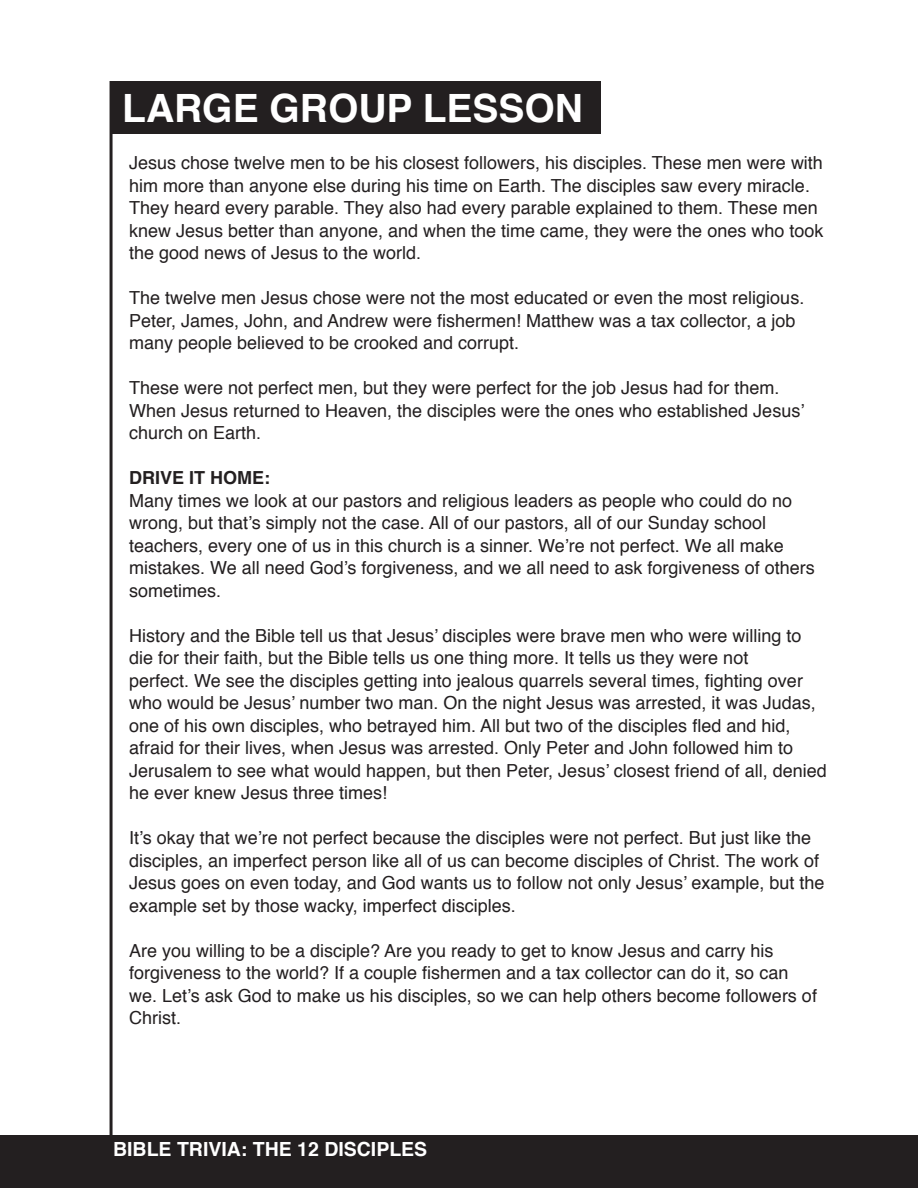
<style>
.page{position:relative;width:918px;height:1188px;background:#fff}
.page>*{position:absolute;margin:0;border:0;box-sizing:border-box;transform-origin:0 0}
.t1{font:700 39px "Helvetica";color:#fff}
.t2{font:700 19.5px "Helvetica";color:#fff}
.t3{font:18px/22.5px "Helvetica";color:#231f20}
.t4{font:700 18px "Helvetica";color:#231f20}
</style>
<div class="page">
<div style="left:0;top:1135px;width:918px;height:53px;background:#231f20"></div>
<hr style="left:110px;top:81px;width:3px;height:1079px;background:#231f20">
<div style="left:111px;top:81px;width:490px;height:53px;background:#231f20"></div>
<h1 class="t1" style="left:122px;top:76px;width:462px">LARGE GROUP LESSON</h1>
<p class="t3" style="left:129px;top:152px;width:696px">Jesus chose twelve men to be his closest followers, his disciples. These men were with him more than anyone else during his time on Earth. The disciples saw every miracle.<br>They heard every parable. They also had every parable explained to them. These men knew Jesus better than anyone, and when the time came, they were the ones who took the good news of Jesus to the world.</p>
<p class="t3" style="left:129px;top:287px;width:677px">The twelve men Jesus chose were not the most educated or even the most religious.<br>Peter, James, John, and Andrew were fishermen! Matthew was a tax collector, a job many people believed to be crooked and corrupt.</p>
<p class="t3" style="left:129px;top:377px;width:677px">These were not perfect men, but they were perfect for the job Jesus had for them.<br>When Jesus returned to Heaven, the disciples were the ones who established Jesus’ church on Earth.</p>
<p class="t4" style="left:129px;top:463px;width:143px">DRIVE IT HOME:</p>
<p class="t3" style="left:129px;top:490px;width:687px">Many times we look at our pastors and religious leaders as people who could do no wrong, but that’s simply not the case. All of our pastors, all of our Sunday school teachers, every one of us in this church is a sinner. We’re not perfect. We all make mistakes. We all need God’s forgiveness, and we all need to ask forgiveness of others sometimes.</p>
<p class="t3" style="left:129px;top:625px;width:699px">History and the Bible tell us that Jesus’ disciples were brave men who were willing to die for their faith, but the Bible tells us one thing more. It tells us they were not<br>perfect. We see the disciples getting into jealous quarrels several times, fighting over who would be Jesus’ number two man. On the night Jesus was arrested, it was Judas, one of his own disciples, who betrayed him. All but two of the disciples fled and hid, afraid for their lives, when Jesus was arrested. Only Peter and John followed him to Jerusalem to see what would happen, but then Peter, Jesus’ closest friend of all, denied he ever knew Jesus three times!</p>
<p class="t3" style="left:129px;top:827px;width:697px">It’s okay that we’re not perfect because the disciples were not perfect. But just like the disciples, an imperfect person like all of us can become disciples of Christ. The work of Jesus goes on even today, and God wants us to follow not only Jesus’ example, but the example set by those wacky, imperfect disciples.</p>
<p class="t3" style="left:129px;top:940px;width:689px">Are you willing to be a disciple? Are you ready to get to know Jesus and carry his forgiveness to the world? If a couple fishermen and a tax collector can do it, so can we. Let’s ask God to make us his disciples, so we can help others become followers of Christ.</p>
<p class="t2" style="left:113px;top:1133px;width:316px">BIBLE TRIVIA: THE 12 DISCIPLES</p>
</div>
